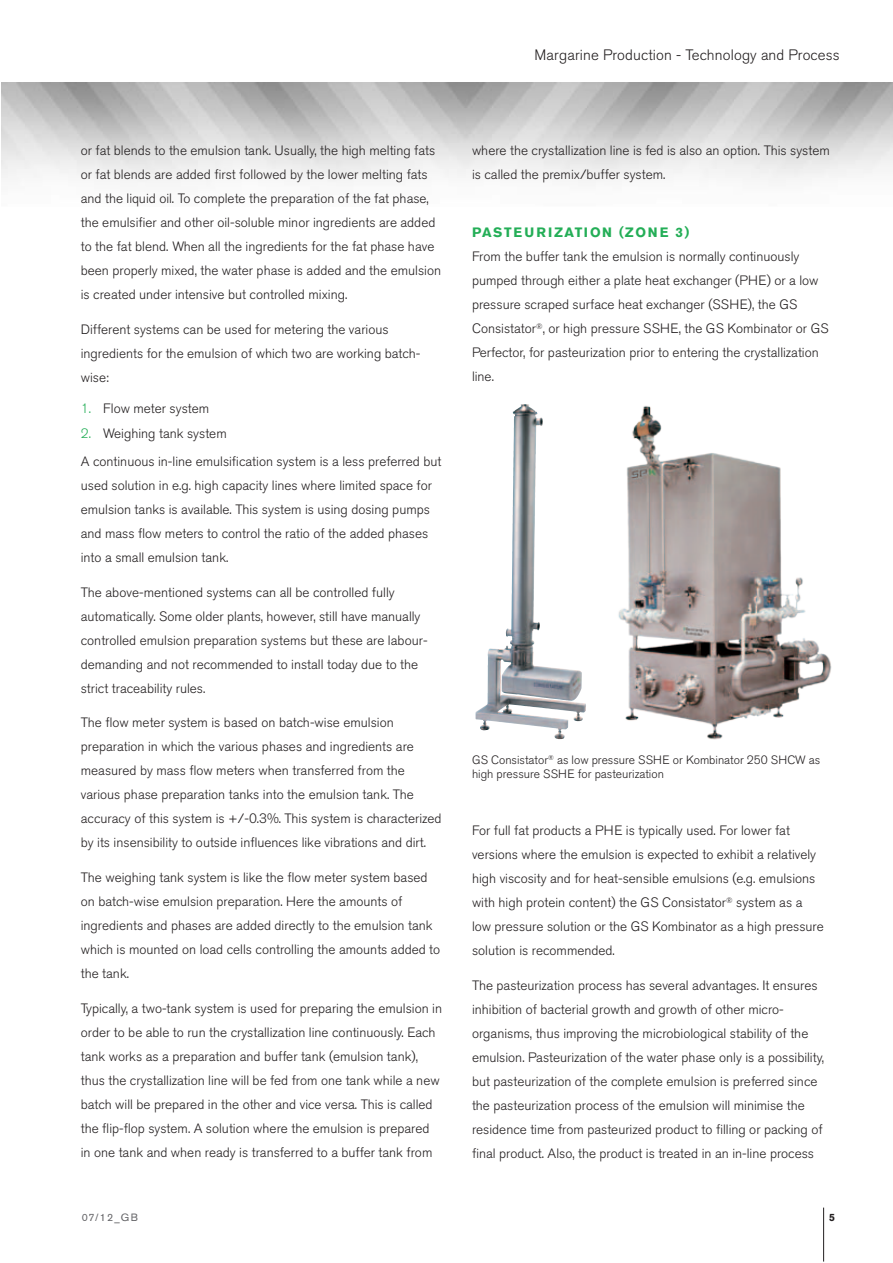
<style>
.page{position:relative;width:893px;height:1263px;background:#fff}
.page>*{position:absolute;margin:0;border:0;box-sizing:border-box;transform-origin:0 0}
.t1{font:300 15px "Akzidenz Grotesk Pro";letter-spacing:.01em;color:#231f20}
.Body_Copy__16pt_Lead{font:300 13.5px/24px "Akzidenz Grotesk Pro";color:#231f20}
.Number_list__green_n{font:300 13.5px "Akzidenz Grotesk Pro";color:#231f20}
.Headline__Large__All{font:700 13.5px "Akzidenz Grotesk Pro";letter-spacing:.12em;color:#24ae57}
.TOC_Title{font:300 12px/14.4px "Akzidenz Grotesk Pro";color:#231f20}
.t2{font:10.5px "Akzidenz Grotesk Pro";color:#636366}
.t3{font:700 10.5px "Akzidenz Grotesk Pro";color:#231f20}
.s1{color:#24ae57}
</style>
<div class="page">
<hr style="left:823px;top:1207px;width:1px;height:54px;background:#231f20">
<img style="left:490px;top:404px;width:32px;height:245px">
<img style="left:618px;top:406px;width:214px;height:334px">
<p class="t1" style="left:535px;top:45px;width:307px">Margarine Production - Technology and Process</p>
<p class="Body_Copy__16pt_Lead" style="left:81px;top:138px;width:362px">or fat blends to the emulsion tank. Usually, the high melting fats or fat blends are added first followed by the lower melting fats and the liquid oil. To complete the preparation of the fat phase, the emulsifier and other oil-soluble minor ingredients are added to the fat blend. When all the ingredients for the fat phase have been properly mixed, the water phase is added and the emulsion is created under intensive but controlled mixing.</p>
<p class="Body_Copy__16pt_Lead" style="left:81px;top:317px;width:341px">Different systems can be used for metering the various ingredients for the emulsion of which two are working batch&shy;wise:</p>
<p class="Number_list__green_n" style="left:81px;top:399px;width:130px"><span class="s1">1.</span> Flow meter system</p>
<p class="Number_list__green_n" style="left:81px;top:424px;width:147px"><span class="s1">2.</span> Weighing tank system</p>
<p class="Body_Copy__16pt_Lead" style="left:81px;top:449px;width:362px">A continuous in-line emulsification system is a less preferred but used solution in e.g. high capacity lines where limited space for emulsion tanks is available. This system is using dosing pumps and mass flow meters to control the ratio of the added phases into a small emulsion tank.</p>
<p class="Body_Copy__16pt_Lead" style="left:81px;top:580px;width:348px">The above-mentioned systems can all be controlled fully automatically. Some older plants, however, still have manually controlled emulsion preparation systems but these are labour&shy;demanding and not recommended to install today due to the strict traceability rules.</p>
<p class="Body_Copy__16pt_Lead" style="left:81px;top:711px;width:362px">The flow meter system is based on batch-wise emulsion preparation in which the various phases and ingredients are measured by mass flow meters when transferred from the various phase preparation tanks into the emulsion tank. The accuracy of this system is +/-0.3%. This system is characterized by its insensibility to outside influences like vibrations and dirt.</p>
<p class="Body_Copy__16pt_Lead" style="left:81px;top:865px;width:361px">The weighing tank system is like the flow meter system based on batch-wise emulsion preparation. Here the amounts of ingredients and phases are added directly to the emulsion tank which is mounted on load cells controlling the amounts added to the tank.</p>
<p class="Body_Copy__16pt_Lead" style="left:81px;top:996px;width:363px">Typically, a two-tank system is used for preparing the emulsion in order to be able to run the crystallization line continuously. Each tank works as a preparation and buffer tank (emulsion tank), thus the crystallization line will be fed from one tank while a new batch will be prepared in the other and vice versa. This is called the flip-flop system. A solution where the emulsion is prepared in one tank and when ready is transferred to a buffer tank from</p>
<p class="Body_Copy__16pt_Lead" style="left:472px;top:138px;width:359px">where the crystallization line is fed is also an option. This system is called the premix/buffer system.</p>
<p class="Headline__Large__All" style="left:472px;top:224px;width:219px">PASTEURIZATION (ZONE 3)</p>
<p class="Body_Copy__16pt_Lead" style="left:472px;top:245px;width:358px">From the buffer tank the emulsion is normally continuously pumped through either a plate heat exchanger (PHE) or a low pressure scraped surface heat exchanger (SSHE), the GS Consistator<sup>®</sup>, or high pressure SSHE, the GS Kombinator or GS Perfector, for pasteurization prior to entering the crystallization line.</p>
<p class="TOC_Title" style="left:472px;top:752px;width:350px">GS Consistator<sup>®</sup> as low pressure SSHE or Kombinator 250 SHCW as high pressure SSHE for pasteurization</p>
<p class="Body_Copy__16pt_Lead" style="left:472px;top:818px;width:353px">For full fat products a PHE is typically used. For lower fat versions where the emulsion is expected to exhibit a relatively high viscosity and for heat-sensible emulsions (e.g. emulsions with high protein content) the GS Consistator<sup>®</sup> system as a low pressure solution or the GS Kombinator as a high pressure solution is recommended.</p>
<p class="Body_Copy__16pt_Lead" style="left:472px;top:973px;width:354px">The pasteurization process has several advantages. It ensures inhibition of bacterial growth and growth of other micro&shy;organisms, thus improving the microbiological stability of the emulsion. Pasteurization of the water phase only is a possibility, but pasteurization of the complete emulsion is preferred since the pasteurization process of the emulsion will minimise the residence time from pasteurized product to filling or packing of final product. Also, the product is treated in an in-line process</p>
<p class="t2" style="left:82px;top:1210px;width:58px">07/12_GB</p>
<p class="t3" style="left:829px;top:1210px;width:7px">5</p>
</div>
